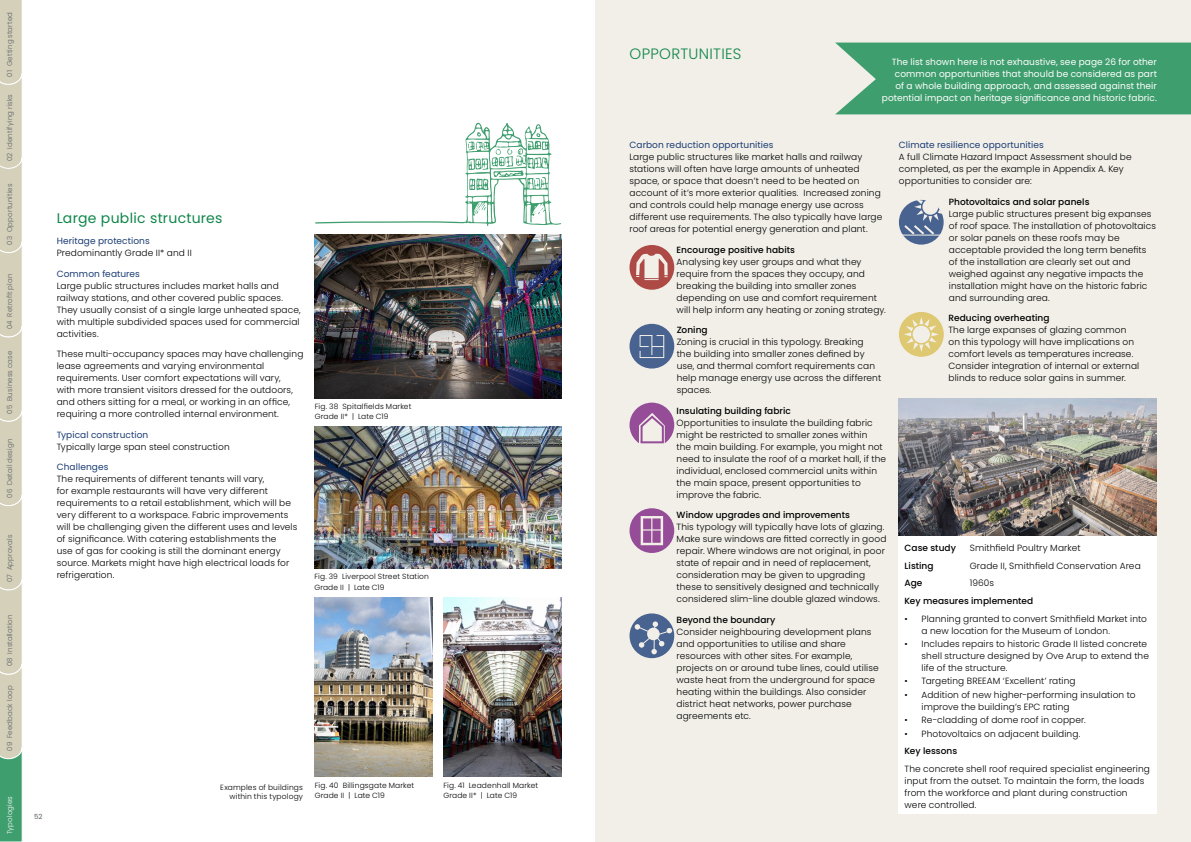
<style>
.page{position:relative;width:1191px;height:842px;background:#fff}
.page>*{position:absolute;margin:0;border:0;box-sizing:border-box;transform-origin:0 0}
.t1{font:300 15px "Poppins";letter-spacing:.02em;color:#0f864a}
.t2{font:14px "Poppins";letter-spacing:.02em;color:#0f864a}
.t3{font:300 9px/12px "Poppins";letter-spacing:.01em;color:#000}
.t4{font:9px/12px "Poppins";letter-spacing:.01em;color:#fff;text-align:right}
.t5{font:500 9px/17.7px "Poppins";letter-spacing:.005em;color:#000}
.t6{font:300 7.5px/10.4px "Poppins";letter-spacing:.02em;color:#000}
.t7{font:300 7px "Poppins";letter-spacing:.02em;color:#5b6064}
.t8{font:300 7px "Poppins";letter-spacing:.025em;color:#fff}
.t9{font:7px "Poppins";color:#5b6064}
.s1{font-weight:400;color:#1b3c74}
.s2{font-weight:500}
.s3{font-weight:300}
</style>
<div class="page">
<img style="left:315px;top:235px;width:246px;height:163px">
<img style="left:443px;top:597px;width:118px;height:180px">
<img style="left:314px;top:597px;width:118px;height:180px">
<img style="left:315px;top:427px;width:246px;height:142px">
<div style="left:595px;top:0;width:596px;height:842px;background:#f1efe8"></div>
<div style="left:835px;top:43px;width:356px;height:71px;background:#3f9e6e"></div>
<div style="left:629px;top:245px;width:45px;height:45px;background:#ae4a46;border-radius:50%"></div>
<svg style="left:636px;top:254px;width:32px;height:26px"></svg>
<div style="left:629px;top:324px;width:45px;height:45px;background:#496390;border-radius:50%"></div>
<svg style="left:639px;top:335px;width:26px;height:23px"></svg>
<div style="left:629px;top:403px;width:45px;height:44px;background:#964d98;border-radius:50%"></div>
<svg style="left:638px;top:413px;width:28px;height:34px"></svg>
<div style="left:629px;top:508px;width:45px;height:45px;background:#964d98;border-radius:50%"></div>
<div style="left:640px;top:516px;width:23px;height:29px;border:2px solid #f1efe8"></div>
<svg style="left:651px;top:517px;width:1px;height:27px"></svg>
<hr style="left:641px;top:529px;width:22px;height:2px;background:#f1efe8">
<svg style="left:629px;top:613px;width:45px;height:45px"></svg>
<svg style="left:634px;top:621px;width:38px;height:33px"></svg>
<div style="left:899px;top:200px;width:44px;height:45px;background:#496390;border-radius:50%"></div>
<svg style="left:902px;top:199px;width:42px;height:38px"></svg>
<hr style="left:901px;top:235px;width:40px;height:1px;background:#f1efe8">
<div style="left:899px;top:312px;width:44px;height:45px;background:#dec871;border-radius:50%"></div>
<svg style="left:903px;top:317px;width:36px;height:35px"></svg>
<img style="left:899px;top:398px;width:258px;height:138px">
<div style="left:899px;top:536px;width:258px;height:278px;background:#fff"></div>
<svg style="left:315px;top:123px;width:246px;height:103px"></svg>
<svg style="left:0;top:0;width:23px;height:842px;background:#c8ceb7"></svg>
<img style="left:314px;top:373px;width:188px;height:90px">
<svg style="left:898px;top:398px;width:199px;height:65px;background:#9c9da0"></svg>
<p class="t7" style="left:6px;top:77px;width:66px;rotate:-90deg">01 Getting started</p>
<p class="t7" style="left:6px;top:161px;width:68px;rotate:-90deg">02 Identifying risks</p>
<p class="t7" style="left:6px;top:245px;width:63px;rotate:-90deg">03 Opportunities</p>
<p class="t7" style="left:6px;top:329px;width:57px;rotate:-90deg">04 Retrofit plan</p>
<p class="t7" style="left:6px;top:413px;width:64px;rotate:-90deg">05 Business case</p>
<p class="t7" style="left:6px;top:498px;width:61px;rotate:-90deg">06 Detail design</p>
<p class="t7" style="left:6px;top:582px;width:49px;rotate:-90deg">07 Approvals</p>
<p class="t7" style="left:6px;top:666px;width:53px;rotate:-90deg">08 Installation</p>
<p class="t7" style="left:6px;top:751px;width:67px;rotate:-90deg">09 Feedback loop</p>
<p class="t8" style="left:6px;top:834px;width:40px;rotate:-90deg">Typologies</p>
<p class="t2" style="left:57px;top:210px;width:167px">Large public structures</p>
<p class="t3" style="left:57px;top:235px;width:136px"><span class="s1">Heritage protections<br></span>Predominantly Grade II* and II</p>
<p class="t3" style="left:57px;top:267px;width:245px"><span class="s1">Common features<br></span>Large public structures includes market halls and railway stations, and other covered public spaces.<br>They usually consist of a single large unheated space, with multiple subdivided spaces used for commercial activities.</p>
<p class="t3" style="left:57px;top:348px;width:248px">These multi-occupancy spaces may have challenging lease agreements and varying environmental requirements. User comfort expectations will vary,<br>with more transient visitors dressed for the outdoors, and others sitting for a meal, or working in an office, requiring a more controlled internal environment.</p>
<p class="t3" style="left:57px;top:428px;width:174px"><span class="s1">Typical construction<br></span>Typically large span steel construction</p>
<p class="t3" style="left:57px;top:461px;width:242px"><span class="s1">Challenges<br></span>The requirements of different tenants will vary,<br>for example restaurants will have very different requirements to a retail establishment, which will be very different to a workspace. Fabric improvements will be challenging given the different uses and levels of significance. With catering establishments the<br>use of gas for cooking is still the dominant energy source. Markets might have high electrical loads for refrigeration.</p>
<p class="t6" style="left:315px;top:401px;width:98px">Fig. 38 Spitalfields Market<br>Grade II* | Late C19</p>
<p class="t6" style="left:314px;top:572px;width:116px">Fig. 39 Liverpool Street Station<br>Grade II | Late C19</p>
<p class="t9" style="left:34px;top:812px;width:10px">52</p>
<p class="t6" style="left:220px;top:783px;width:84px;line-height:9px;text-align:right">Examples of buildings within this typology</p>
<p class="t6" style="left:315px;top:780px;width:101px">Fig. 40 Billingsgate Market<br>Grade II | Late C19</p>
<p class="t6" style="left:443px;top:780px;width:96px">Fig. 41 Leadenhall Market<br>Grade II* | Late C19</p>
<p class="t1" style="left:629px;top:45px;width:113px">OPPORTUNITIES</p>
<p class="t4" style="left:882px;top:56px;width:276px">The list shown here is not exhaustive, see page 26 for other common opportunities that should be considered as part<br>of a whole building approach, and assessed against their potential impact on heritage significance and historic fabric.</p>
<p class="t3" style="left:629px;top:139px;width:254px"><span class="s1">Carbon reduction opportunities<br></span>Large public structures like market halls and railway stations will often have large amounts of unheated space, or space that doesn’t need to be heated on account of it’s more exterior qualities. Increased zoning and controls could help manage energy use across different use requirements. The also typically have large roof areas for potential energy generation and plant.</p>
<p class="t3" style="left:676px;top:243px;width:211px"><span class="s2">Encourage positive habits<br></span>Analysing key user groups and what they require from the spaces they occupy, and breaking the building into smaller zones depending on use and comfort requirement will help inform any heating or zoning strategy.</p>
<p class="t3" style="left:676px;top:324px;width:206px"><span class="s2">Zoning<br></span>Zoning is crucial in this typology. Breaking<br>the building into smaller zones defined by use, and thermal comfort requirements can help manage energy use across the different spaces.</p>
<p class="t3" style="left:676px;top:404px;width:211px"><span class="s2">Insulating building fabric<br></span>Opportunities to insulate the building fabric might be restricted to smaller zones within<br>the main building. For example, you might not need to insulate the roof of a market hall, if the individual, enclosed commercial units within the main space, present opportunities to improve the fabric.</p>
<p class="t3" style="left:676px;top:509px;width:211px"><span class="s2">Window upgrades and improvements<br></span>This typology will typically have lots of glazing.<br>Make sure windows are fitted correctly in good repair. Where windows are not original, in poor state of repair and in need of replacement, consideration may be given to upgrading these to sensitively designed and technically considered slim-line double glazed windows.</p>
<p class="t3" style="left:676px;top:613px;width:204px"><span class="s2">Beyond the boundary<br></span>Consider neighbouring development plans and opportunities to utilise and share resources with other sites. For example, projects on or around tube lines, could utilise waste heat from the underground for space heating within the buildings. Also consider district heat networks, power purchase agreements etc.</p>
<p class="t3" style="left:899px;top:139px;width:234px"><span class="s1">Climate resilience opportunities<br></span>A full Climate Hazard Impact Assessment should be completed, as per the example in Appendix A. Key opportunities to consider are:</p>
<p class="t3" style="left:948px;top:195px;width:209px"><span class="s2">Photovoltaics and solar panels<br></span>Large public structures present big expanses of roof space. The installation of photovoltaics or solar panels on these roofs may be acceptable provided the long term benefits of the installation are clearly set out and weighed against any negative impacts the installation might have on the historic fabric and surrounding area.</p>
<p class="t3" style="left:948px;top:312px;width:192px"><span class="s2">Reducing overheating<br></span>The large expanses of glazing common on this typology will have implications on comfort levels as temperatures increase.<br>Consider integration of internal or external blinds to reduce solar gains in summer.</p>
<p class="t5" style="left:904px;top:539px;width:53px">Case study</p>
<p class="t3" style="left:969px;top:542px;width:112px">Smithfield Poultry Market</p>
<p class="t5" style="left:904px;top:557px;width:31px">Listing</p>
<p class="t3" style="left:969px;top:559px;width:172px">Grade II, Smithfield Conservation Area</p>
<p class="t5" style="left:904px;top:574px;width:19px">Age</p>
<p class="t5" style="left:904px;top:574px;width:130px;text-indent:65px"><span class="s3">1960s<br></span>Key measures implemented</p>
<p class="t3" style="left:921px;top:612px;width:227px;text-indent:-17px">• Planning granted to convert Smithfield Market into a new location for the Museum of London.</p>
<p class="t3" style="left:921px;top:638px;width:229px;text-indent:-17px">• Includes repairs to historic Grade II listed concrete shell structure designed by Ove Arup to extend the life of the structure.</p>
<p class="t3" style="left:904px;top:675px;width:173px">• Targeting BREEAM ‘Excellent’ rating</p>
<p class="t3" style="left:921px;top:689px;width:215px;text-indent:-17px">• Addition of new higher-performing insulation to improve the building’s EPC rating</p>
<p class="t3" style="left:904px;top:714px;width:183px">• Re-cladding of dome roof in copper.</p>
<p class="t3" style="left:904px;top:725px;width:247px;line-height:17.7px">• Photovoltaics on adjacent building.<br><span class="s2">Key lessons<br></span>The concrete shell roof required specialist engineering</p>
<p class="t3" style="left:904px;top:775px;width:241px">input from the outset. To maintain the form, the loads from the workforce and plant during construction were controlled.</p>
</div>
